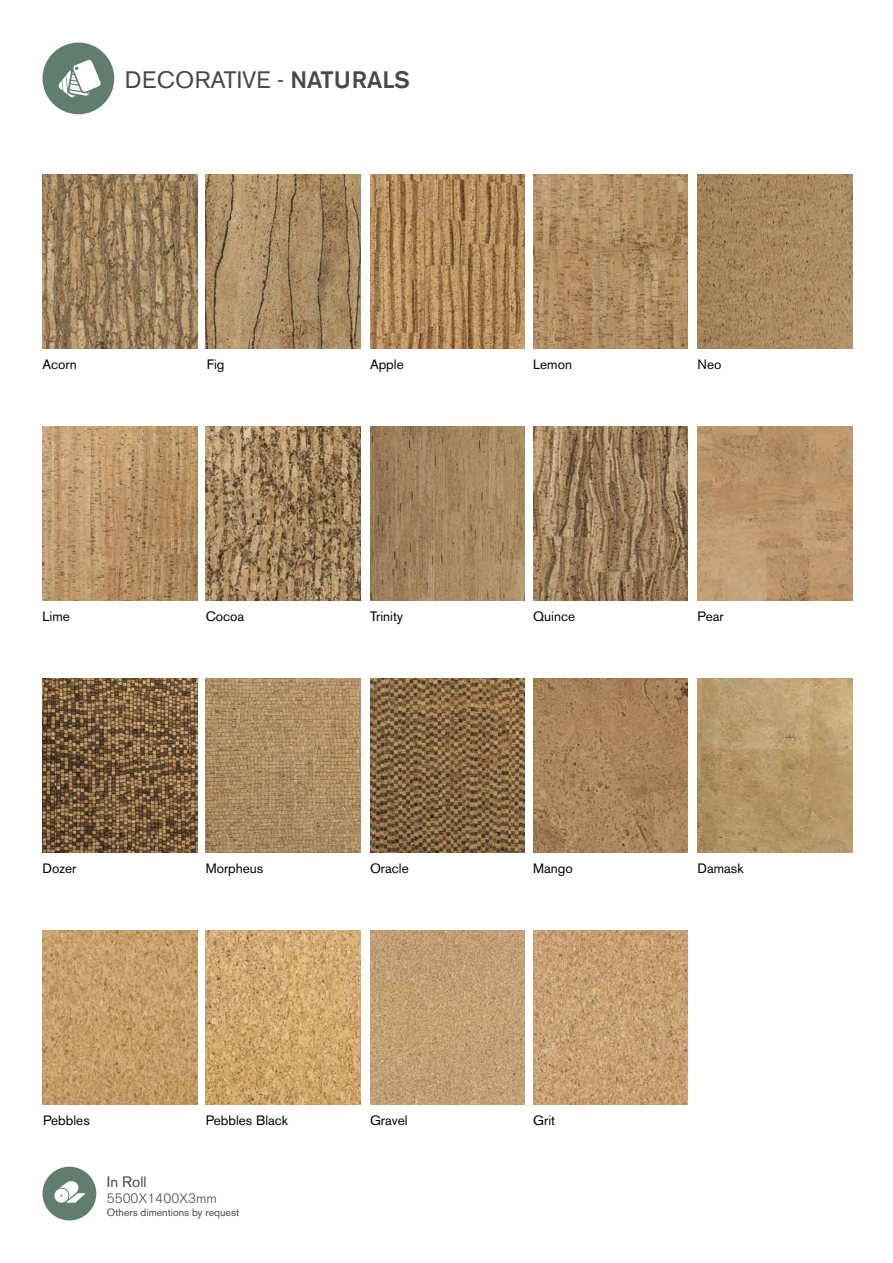
<style>
.page{position:relative;width:893px;height:1263px;background:#fff}
.page>*{position:absolute;margin:0;border:0;box-sizing:border-box;transform-origin:0 0}
.t1{font:23.7px "Akzidenz Grotesk BE";color:#484848}
.t2{font:15px "Akzidenz Grotesk BE";color:#484848}
.t3{font:13.5px "Akzidenz Grotesk BE";color:#000}
.t4{font:300 13.5px "Akzidenz Grotesk BE";color:#484848}
.t5{font:10.5px "Akzidenz Grotesk BE";color:#484848}
.s1{font-weight:500}
</style>
<div class="page">
<div style="left:43px;top:1167px;width:53px;height:53px;background:#607e70;border-radius:50%"></div>
<div style="left:54px;top:1188px;width:14px;height:14px;background:#fff;border-radius:50%"></div>
<svg style="left:59px;top:1181px;width:26px;height:22px"></svg>
<img style="left:43px;top:426px;width:154px;height:174px">
<img style="left:697px;top:426px;width:155px;height:174px">
<img style="left:370px;top:426px;width:155px;height:174px">
<img style="left:206px;top:426px;width:154px;height:174px">
<img style="left:533px;top:426px;width:155px;height:174px">
<img style="left:43px;top:930px;width:154px;height:174px">
<img style="left:370px;top:930px;width:155px;height:174px">
<img style="left:206px;top:930px;width:154px;height:174px">
<img style="left:533px;top:930px;width:155px;height:174px">
<img style="left:43px;top:174px;width:154px;height:174px">
<img style="left:370px;top:174px;width:155px;height:174px">
<img style="left:206px;top:174px;width:154px;height:174px">
<img style="left:533px;top:174px;width:155px;height:174px">
<img style="left:697px;top:174px;width:155px;height:174px">
<img style="left:43px;top:678px;width:154px;height:174px">
<img style="left:370px;top:678px;width:155px;height:174px">
<img style="left:206px;top:678px;width:154px;height:174px">
<img style="left:533px;top:678px;width:155px;height:174px">
<img style="left:697px;top:678px;width:155px;height:174px">
<div style="left:43px;top:43px;width:71px;height:71px;background:#607e70;border-radius:50%"></div>
<svg style="left:58px;top:60px;width:43px;height:38px"></svg>
<h1 class="t1" style="left:125px;top:65px;width:287px">DECORATIVE - <span class="s1">NATURALS</span></h1>
<p class="t3" style="left:43px;top:356px;width:36px">Acorn</p>
<p class="t3" style="left:207px;top:356px;width:19px">Fig</p>
<p class="t3" style="left:370px;top:356px;width:35px">Apple</p>
<p class="t3" style="left:533px;top:356px;width:40px">Lemon</p>
<p class="t3" style="left:697px;top:356px;width:25px">Neo</p>
<p class="t3" style="left:43px;top:608px;width:29px">Lime</p>
<p class="t3" style="left:206px;top:608px;width:40px">Cocoa</p>
<p class="t3" style="left:370px;top:608px;width:34px">Trinity</p>
<p class="t3" style="left:533px;top:608px;width:43px">Quince</p>
<p class="t3" style="left:697px;top:608px;width:28px">Pear</p>
<p class="t3" style="left:43px;top:860px;width:35px">Dozer</p>
<p class="t3" style="left:206px;top:860px;width:59px">Morpheus</p>
<p class="t3" style="left:370px;top:860px;width:40px">Oracle</p>
<p class="t3" style="left:533px;top:860px;width:41px">Mango</p>
<p class="t3" style="left:697px;top:860px;width:48px">Damask</p>
<p class="t3" style="left:43px;top:1113px;width:48px">Pebbles</p>
<p class="t3" style="left:206px;top:1113px;width:84px">Pebbles Black</p>
<p class="t3" style="left:370px;top:1112px;width:39px">Gravel</p>
<p class="t3" style="left:533px;top:1112px;width:23px">Grit</p>
<p class="t2" style="left:107px;top:1173px;width:41px">In Roll</p>
<p class="t4" style="left:107px;top:1191px;width:111px">5500X1400X3mm</p>
<p class="t5" style="left:107px;top:1206px;width:134px">Others dimentions by request</p>
</div>
